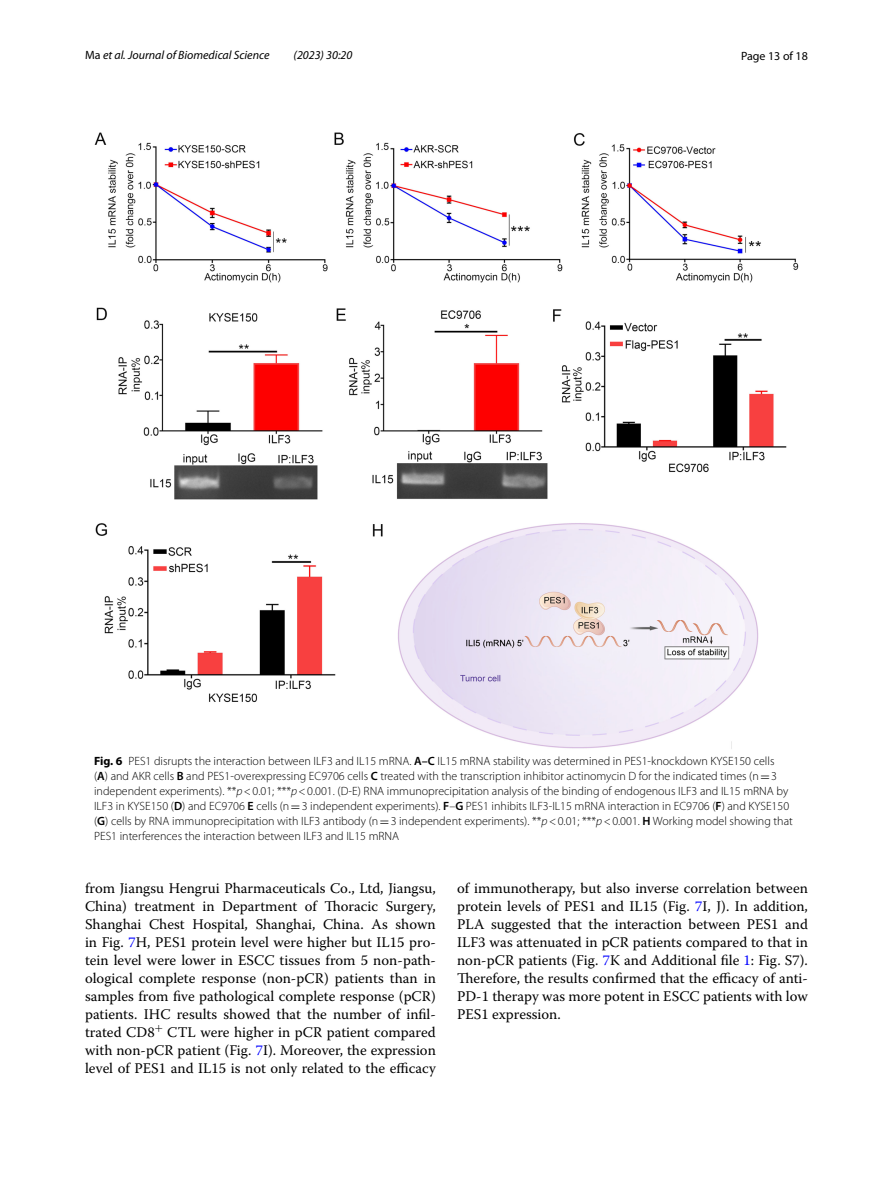
<style>
.page{position:relative;width:893px;height:1187px;background:#fff}
.page>*{position:absolute;margin:0;border:0;box-sizing:border-box;transform-origin:0 0}
.t1{font:14.7px/18px "Warnock Pro";color:#000;text-align:justify}
.t2{font:300 12px/15px "Myriad Pro";color:#000}
.t3{font:italic 12px "Myriad Pro";color:#000}
.t4{font:12px "Myriad Pro";color:#000}
.s1{font-style:normal}
.s2{font-weight:700}
.s3{font-weight:600}
.s4{font-family:"MTSY";font-weight:400}
.s5{font-style:italic}
.s6{color:#00f}
</style>
<div class="page">
<img style="left:94px;top:133px;width:705px;height:616px">
<p class="t3" style="left:85px;top:48px;width:186px"><span class="s1">Ma</span> et al. Journal of Biomedical Science</p>
<p class="t3" style="left:294px;top:48px;width:60px">(2023) 30:20</p>
<p class="t4" style="left:741px;top:48px;width:68px">Page 13 of 18</p>
<p class="t2" style="left:94px;top:753px;width:700px"><span class="s2">Fig. 6</span> PES1 disrupts the interaction between ILF3 and IL15 mRNA. <span class="s3">A–C</span> IL15 mRNA stability was determined in PES1-knockdown KYSE150 cells<br>(<span class="s3">A</span>) and AKR cells <span class="s3">B</span> and PES1-overexpressing EC9706 cells <span class="s3">C</span> treated with the transcription inhibitor actinomycin D for the indicated times (n<span class="s4">=</span>3 independent experiments). **<span class="s5">p</span>&lt;0.01; ***<span class="s5">p</span>&lt;0.001. (D-E) RNA immunoprecipitation analysis of the binding of endogenous ILF3 and IL15 mRNA by ILF3 in KYSE150 (<span class="s3">D</span>) and EC9706 <span class="s3">E</span> cells (n<span class="s4">=</span>3 independent experiments). <span class="s3">F</span>–<span class="s3">G</span> PES1 inhibits ILF3-IL15 mRNA interaction in EC9706 (<span class="s3">F</span>) and KYSE150 (<span class="s3">G</span>) cells by RNA immunoprecipitation with ILF3 antibody (n<span class="s4">=</span>3 independent experiments). **<span class="s5">p</span>&lt;0.01; ***<span class="s5">p</span>&lt;0.001. <span class="s3">H</span> Working model showing that PES1 interferences the interaction between ILF3 and IL15 mRNA</p>
<p class="t1" style="left:85px;top:878px;width:352px">from Jiangsu Hengrui Pharmaceuticals Co., Ltd, Jiangsu, China) treatment in Department of Thoracic Surgery, Shanghai Chest Hospital, Shanghai, China. As shown in Fig. <span class="s6">7</span>H, PES1 protein level were higher but IL15 pro&shy;tein level were lower in ESCC tissues from 5 non-path&shy;ological complete response (non-pCR) patients than in samples from five pathological complete response (pCR) patients. IHC results showed that the number of infil&shy;trated CD8<sup>+</sup> CTL were higher in pCR patient compared with non-pCR patient (Fig. <span class="s6">7</span>I). Moreover, the expression level of PES1 and IL15 is not only related to the efficacy</p>
<p class="t1" style="left:457px;top:878px;width:352px">of immunotherapy, but also inverse correlation between protein levels of PES1 and IL15 (Fig. <span class="s6">7</span>I, J). In addition, PLA suggested that the interaction between PES1 and ILF3 was attenuated in pCR patients compared to that in non-pCR patients (Fig. <span class="s6">7</span>K and Additional file <span class="s6">1</span>: Fig. S7).<br>Therefore, the results confirmed that the efficacy of anti-PD-1 therapy was more potent in ESCC patients with low PES1 expression.</p>
</div>
